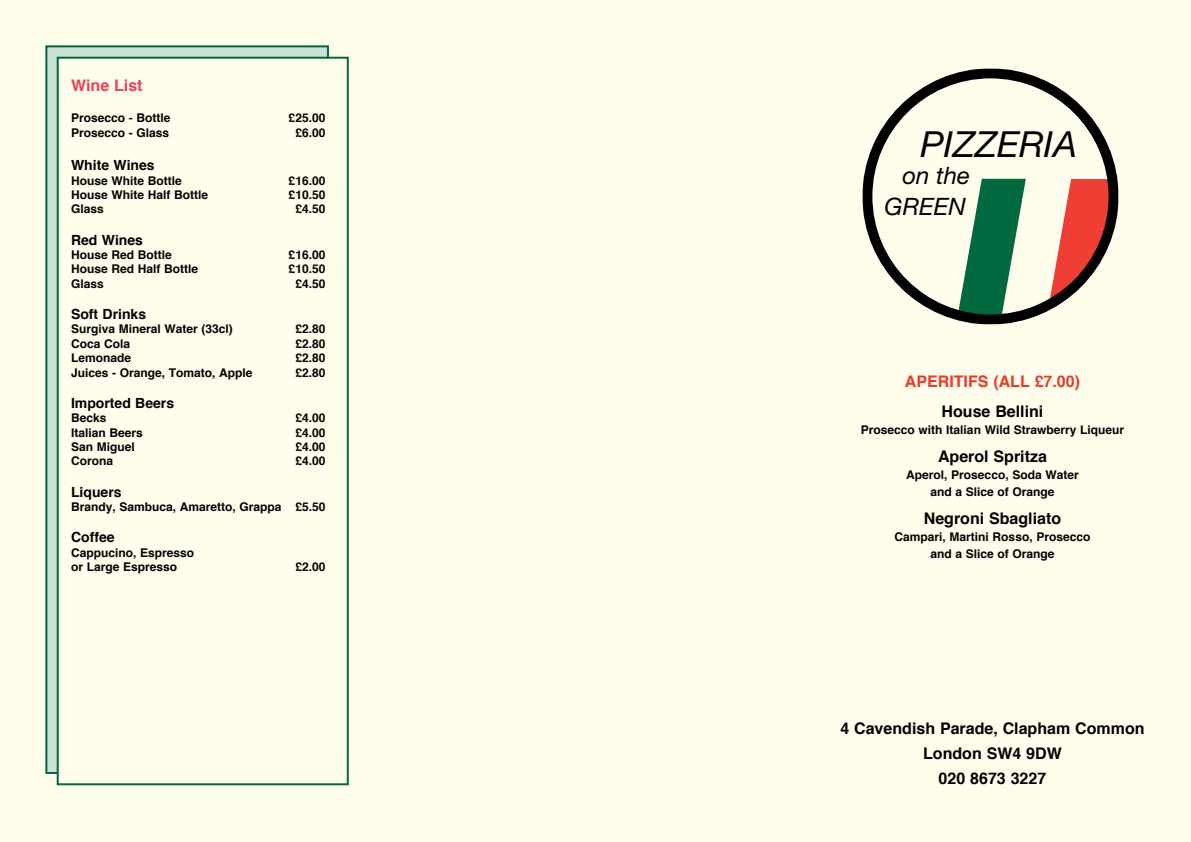
<style>
.page{position:relative;width:1191px;height:842px;background:#fffdec}
.page>*{position:absolute;margin:0;border:0;box-sizing:border-box;transform-origin:0 0}
.t1{font:italic 36px "Helvetica Neue";color:#000}
.t2{font:italic 24px/31px "Helvetica Neue";color:#000;text-align:right}
.t3{font:700 16px/25px "Helvetica";color:#000;text-align:center}
.t4{font:700 16px "Helvetica";color:#ef3829}
.t5{font:700 16px "Helvetica";color:#ef4056}
.t6{font:700 14px "Helvetica";color:#000}
.t7{font:700 12px/17px "Helvetica";color:#000;text-align:center}
</style>
<div class="page">
<div style="left:45px;top:45px;width:284px;height:729px;background:#cce1d8;border:2px solid #00673e"></div>
<div style="left:58px;top:58px;width:290px;height:726px;background:#fffdec"></div>
<div style="left:57px;top:57px;width:292px;height:728px;border:2px solid #00673e"></div>
<svg style="left:862px;top:68px;width:256px;height:256px"></svg>
<h3 class="t5" style="left:71px;top:72px;width:73px">Wine List</h3>
<p class="t7" style="left:71px;top:110px;width:101px">Prosecco - Bottle</p>
<p class="t7" style="left:289px;top:110px;width:38px">£25.00</p>
<p class="t7" style="left:71px;top:124px;width:100px">Prosecco - Glass</p>
<p class="t7" style="left:295px;top:124px;width:32px">£6.00</p>
<p class="t6" style="left:71px;top:154px;width:85px">White Wines</p>
<p class="t7" style="left:71px;top:172px;width:112px">House White Bottle</p>
<p class="t7" style="left:289px;top:172px;width:38px">£16.00</p>
<p class="t7" style="left:71px;top:186px;width:139px">House White Half Bottle</p>
<p class="t7" style="left:289px;top:186px;width:38px">£10.50</p>
<p class="t7" style="left:71px;top:201px;width:34px">Glass</p>
<p class="t7" style="left:295px;top:201px;width:32px">£4.50</p>
<p class="t6" style="left:71px;top:228px;width:73px">Red Wines</p>
<p class="t7" style="left:71px;top:246px;width:102px">House Red Bottle</p>
<p class="t7" style="left:289px;top:246px;width:38px">£16.00</p>
<p class="t7" style="left:71px;top:261px;width:129px">House Red Half Bottle</p>
<p class="t7" style="left:289px;top:261px;width:38px">£10.50</p>
<p class="t7" style="left:71px;top:275px;width:34px">Glass</p>
<p class="t7" style="left:295px;top:275px;width:32px">£4.50</p>
<p class="t6" style="left:71px;top:303px;width:77px">Soft Drinks</p>
<p class="t7" style="left:71px;top:321px;width:163px">Surgiva Mineral Water (33cl)</p>
<p class="t7" style="left:295px;top:321px;width:32px">£2.80</p>
<p class="t7" style="left:71px;top:335px;width:61px">Coca Cola</p>
<p class="t7" style="left:295px;top:335px;width:32px">£2.80</p>
<p class="t7" style="left:71px;top:350px;width:62px">Lemonade</p>
<p class="t7" style="left:295px;top:350px;width:32px">£2.80</p>
<p class="t7" style="left:71px;top:364px;width:183px">Juices - Orange, Tomato, Apple</p>
<p class="t7" style="left:295px;top:364px;width:32px">£2.80</p>
<p class="t6" style="left:71px;top:391px;width:105px">Imported Beers</p>
<p class="t7" style="left:71px;top:410px;width:37px">Becks</p>
<p class="t7" style="left:295px;top:410px;width:32px">£4.00</p>
<p class="t7" style="left:71px;top:424px;width:73px">Italian Beers</p>
<p class="t7" style="left:295px;top:424px;width:32px">£4.00</p>
<p class="t7" style="left:71px;top:438px;width:65px">San Miguel</p>
<p class="t7" style="left:295px;top:438px;width:32px">£4.00</p>
<p class="t7" style="left:71px;top:453px;width:43px">Corona</p>
<p class="t7" style="left:295px;top:453px;width:32px">£4.00</p>
<p class="t6" style="left:71px;top:480px;width:52px">Liquers</p>
<p class="t7" style="left:71px;top:498px;width:256px">Brandy, Sambuca, Amaretto, Grappa £5.50</p>
<p class="t6" style="left:71px;top:526px;width:45px">Coffee</p>
<p class="t7" style="left:71px;top:545px;width:125px;line-height:14.4px;text-align:left">Cappucino, Espresso or Large Espresso</p>
<p class="t7" style="left:295px;top:558px;width:32px">£2.00</p>
<h1 class="t1" style="left:920px;top:123px;width:158px">PIZZERIA</h1>
<h2 class="t2" style="left:884px;top:160px;width:87px">on the<br>GREEN</h2>
<h3 class="t4" style="left:905px;top:369px;width:177px">APERITIFS (ALL £7.00)</h3>
<h3 class="t3" style="left:941px;top:399px;width:103px">House Bellini</h3>
<p class="t7" style="left:861px;top:422px;width:265px">Prosecco with Italian Wild Strawberry Liqueur</p>
<h3 class="t3" style="left:938px;top:444px;width:110px">Aperol Spritza</h3>
<p class="t7" style="left:906px;top:467px;width:174px">Aperol, Prosecco, Soda Water and a Slice of Orange</p>
<h3 class="t3" style="left:923px;top:506px;width:139px">Negroni Sbagliato</h3>
<p class="t7" style="left:894px;top:529px;width:197px">Campari, Martini Rosso, Prosecco and a Slice of Orange</p>
<h3 class="t3" style="left:840px;top:716px;width:306px">4 Cavendish Parade, Clapham Common<br>London SW4 9DW<br>020 8673 3227</h3>
</div>
